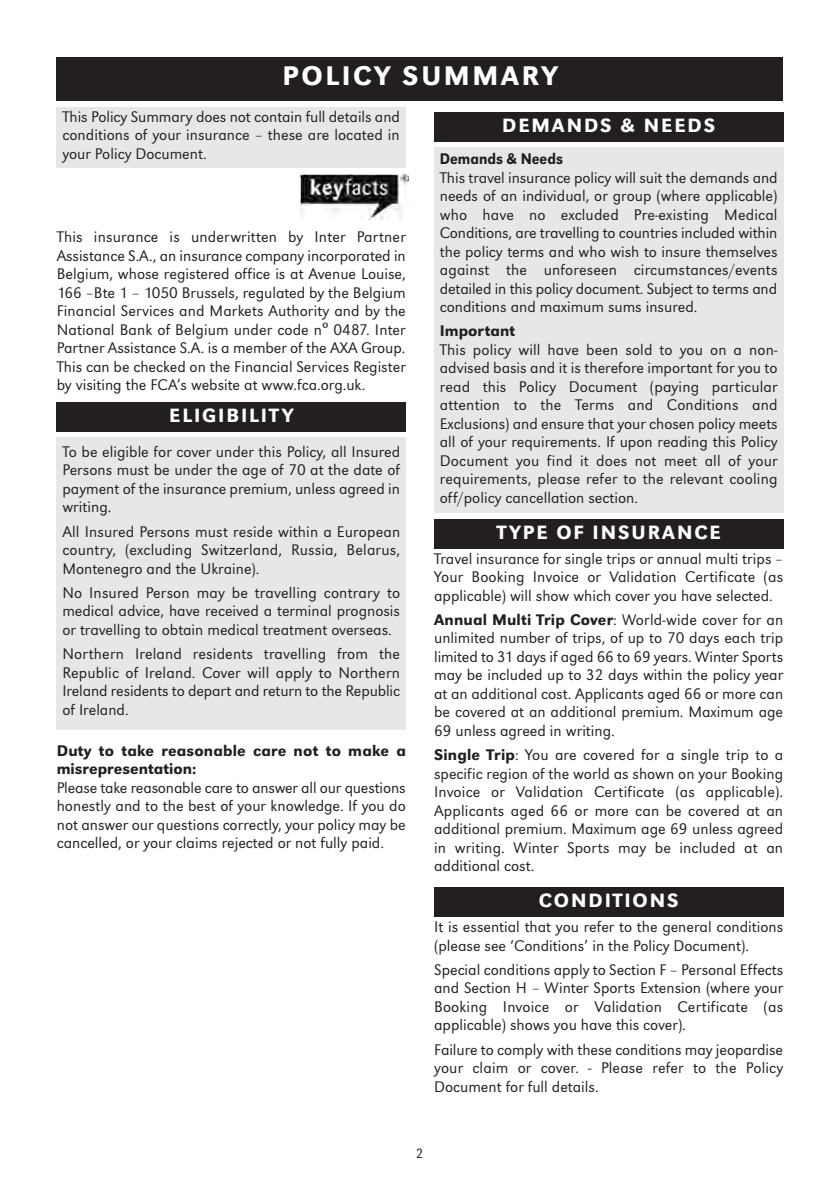
<style>
.page{position:relative;width:840px;height:1191px;background:#fff}
.page>*{position:absolute;margin:0;border:0;box-sizing:border-box;transform-origin:0 0}
.t1{font:500 28px "URW Grotesk T";letter-spacing:.095em;color:#fff}
.t2{font:500 20px "URW Grotesk T";letter-spacing:.095em;color:#fff}
.t3{font:300 16px/18.4px "URW Grotesk T";color:#231f20;text-align:justify}
.t4{font:500 16px/18.4px "URW Grotesk T";color:#231f20}
.t5{font:500 16px "URW Grotesk T";color:#231f20;scale:.9 1}
.t6{font:300 14px "URW Grotesk T";color:#231f20}
.s1{font-family:"Lucida Grande";font-weight:400}
.s2{font-weight:500}
</style>
<div class="page">
<div style="left:57px;top:437px;width:348px;height:292px;background:#e6e7e9"></div>
<div style="left:57px;top:57px;width:725px;height:43px;background:#231f20"></div>
<div style="left:434px;top:113px;width:348px;height:29px;background:#231f20"></div>
<div style="left:434px;top:519px;width:348px;height:30px;background:#231f20"></div>
<div style="left:434px;top:887px;width:348px;height:29px;background:#231f20"></div>
<img style="left:300px;top:174px;width:108px;height:45px">
<div style="left:434px;top:147px;width:348px;height:366px;background:#e6e7e9"></div>
<div style="left:57px;top:107px;width:348px;height:60px;background:#e6e7e9"></div>
<div style="left:57px;top:403px;width:348px;height:29px;background:#231f20"></div>
<h1 class="t1" style="left:282px;top:59px;width:276px">POLICY SUMMARY</h1>
<p class="t2" style="left:502px;top:113px;width:214px">DEMANDS &amp; NEEDS</p>
<p class="t3" style="left:62px;top:107px;width:339px">This Policy Summary does not contain full details and conditions of your insurance – these are located in your Policy Document.</p>
<p class="t5" style="left:439px;top:149px;width:138px">Demands &amp; Needs</p>
<p class="t3" style="left:439px;top:168px;width:339px">This travel insurance policy will suit the demands and needs of an individual, or group (where applicable) who have no excluded Pre-existing Medical Conditions, are travelling to countries included within the policy terms and who wish to insure themselves against the unforeseen circumstances/events detailed in this policy document. Subject to terms and conditions and maximum sums insured.</p>
<p class="t4" style="left:439px;top:321px;width:77px">Important</p>
<p class="t3" style="left:439px;top:340px;width:339px">This policy will have been sold to you on a non&shy;advised basis and it is therefore important for you to read this Policy Document (paying particular attention to the Terms and Conditions and Exclusions) and ensure that your chosen policy meets all of your requirements. If upon reading this Policy Document you find it does not meet all of your requirements, please refer to the relevant cooling off/policy cancellation section.</p>
<p class="t3" style="left:57px;top:227px;width:350px">This insurance is underwritten by Inter Partner Assistance S.A., an insurance company incorporated in Belgium, whose registered office is at Avenue Louise, 166 –Bte 1 – 1050 Brussels, regulated by the Belgium Financial Services and Markets Authority and by the National Bank of Belgium under code n<span class="s1">ᵒ</span> 0487. Inter Partner Assistance S.A. is a member of the AXA Group.<br>This can be checked on the Financial Services Register by visiting the FCA’s website at www.fca.org.uk.</p>
<p class="t2" style="left:169px;top:403px;width:126px">ELIGIBILITY</p>
<p class="t3" style="left:62px;top:442px;width:339px">To be eligible for cover under this Policy, all Insured Persons must be under the age of 70 at the date of payment of the insurance premium, unless agreed in writing.</p>
<p class="t3" style="left:62px;top:522px;width:339px">All Insured Persons must reside within a European country, (excluding Switzerland, Russia, Belarus, Montenegro and the Ukraine).</p>
<p class="t3" style="left:62px;top:583px;width:339px">No Insured Person may be travelling contrary to medical advice, have received a terminal prognosis or travelling to obtain medical treatment overseas.</p>
<p class="t3" style="left:62px;top:644px;width:339px">Northern Ireland residents travelling from the Republic of Ireland. Cover will apply to Northern Ireland residents to depart and return to the Republic of Ireland.</p>
<p class="t4" style="left:57px;top:741px;width:350px">Duty to take reasonable care not to make a misrepresentation:</p>
<p class="t3" style="left:57px;top:778px;width:350px">Please take reasonable care to answer all our questions honestly and to the best of your knowledge. If you do not answer our questions correctly, your policy may be cancelled, or your claims rejected or not fully paid.</p>
<p class="t2" style="left:496px;top:520px;width:225px">TYPE OF INSURANCE</p>
<p class="t3" style="left:434px;top:549px;width:350px">Travel insurance for single trips or annual multi trips – Your Booking Invoice or Validation Certificate (as applicable) will show which cover you have selected.</p>
<p class="t3" style="left:434px;top:610px;width:350px"><span class="s2">Annual Multi Trip Cover</span>: World-wide cover for an unlimited number of trips, of up to 70 days each trip limited to 31 days if aged 66 to 69 years. Winter Sports may be included up to 32 days within the policy year at an additional cost. Applicants aged 66 or more can be covered at an additional premium. Maximum age 69 unless agreed in writing.</p>
<p class="t3" style="left:434px;top:745px;width:350px"><span class="s2">Single Trip</span>: You are covered for a single trip to a specific region of the world as shown on your Booking Invoice or Validation Certificate (as applicable).<br>Applicants aged 66 or more can be covered at an additional premium. Maximum age 69 unless agreed in writing. Winter Sports may be included at an additional cost.</p>
<p class="t2" style="left:538px;top:888px;width:141px">CONDITIONS</p>
<p class="t3" style="left:434px;top:917px;width:350px">It is essential that you refer to the general conditions (please see ‘Conditions’ in the Policy Document).</p>
<p class="t3" style="left:434px;top:960px;width:350px">Special conditions apply to Section F – Personal Effects and Section H – Winter Sports Extension (where your Booking Invoice or Validation Certificate (as applicable) shows you have this cover).</p>
<p class="t3" style="left:434px;top:1039px;width:350px">Failure to comply with these conditions may jeopardise your claim or cover. - Please refer to the Policy Document for full details.</p>
<p class="t6" style="left:416px;top:1145px;width:9px">2</p>
</div>
